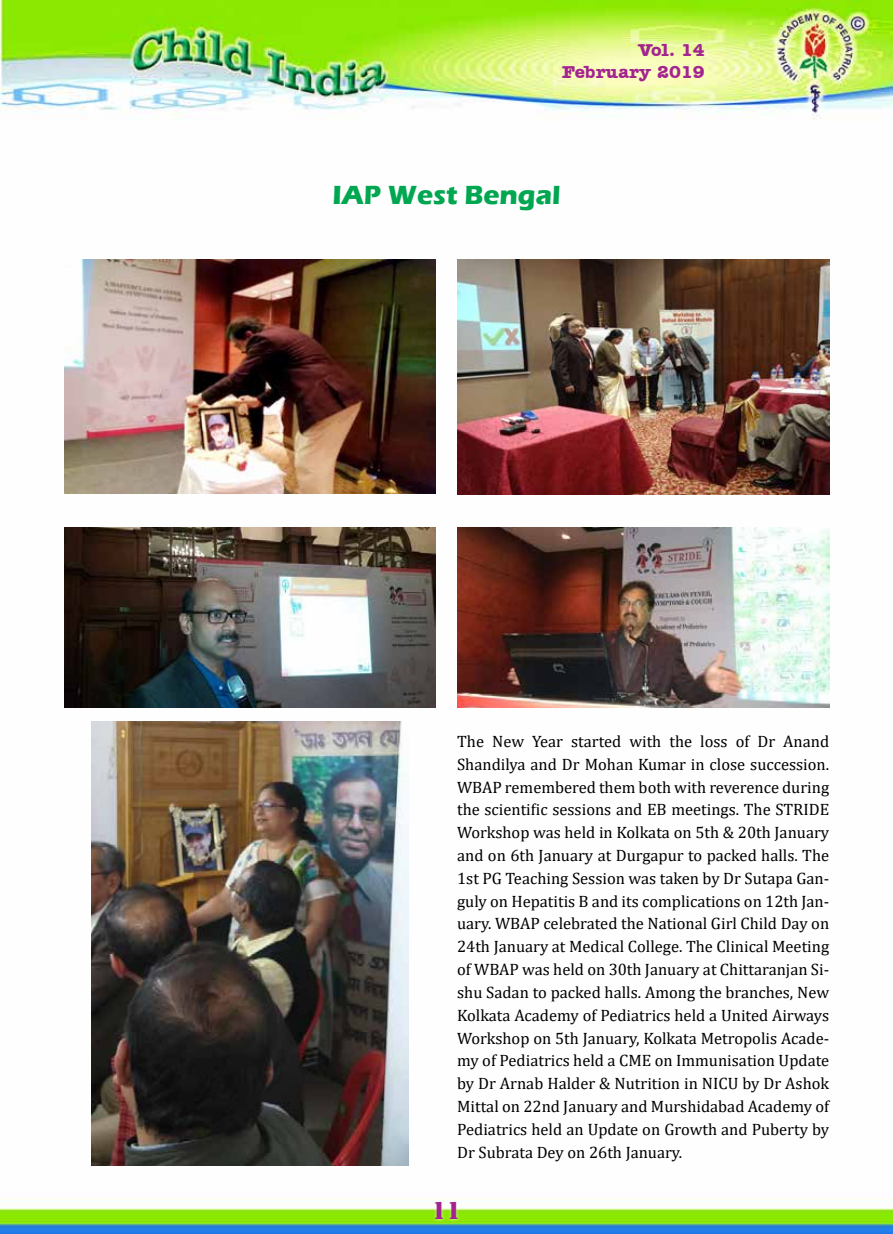
<style>
.page{position:relative;width:893px;height:1234px;background:#fff}
.page>*{position:absolute;margin:0;border:0;box-sizing:border-box;transform-origin:0 0}
.t1{font:700 27px "Eras ITC";color:#00a750}
.t2{font:25.5px "Army";color:#a3238f}
.t3{font:700 18px/21.6px "Amer Typewriter IT Cby BT";color:#a3238f;text-align:right}
.t4{font:16.5px/22.8px "Cambria";color:#000;text-align:justify}
</style>
<div class="page">
<img style="left:0;top:0;width:893px;height:1233px">
<div style="left:432px;top:1198px;width:29px;height:23px;background:#fff;opacity:.75"></div>
<img style="left:64px;top:260px;width:372px;height:234px">
<img style="left:457px;top:527px;width:372px;height:180px">
<img style="left:457px;top:260px;width:372px;height:234px">
<img style="left:64px;top:527px;width:372px;height:180px">
<img style="left:92px;top:721px;width:316px;height:444px">
<p class="t3" style="left:562px;top:39px;width:144px">Vol. 14<br>February 2019</p>
<p class="t3" style="left:650px;top:39px;width:56px">Vol. 1</p>
<p class="t3" style="left:570px;top:60px;width:37px">Jan</p>
<p class="t3" style="left:693px;top:60px;width:13px">8</p>
<h1 class="t1" style="left:333px;top:179px;width:229px">IAP West Bengal</h1>
<p class="t4" style="left:457px;top:729px;width:374px">The New Year started with the loss of Dr Anand Shandilya and Dr Mohan Kumar in close succession.<br>WBAP remembered them both with reverence during the scientific sessions and EB meetings. The STRIDE Workshop was held in Kolkata on 5th &amp; 20th January and on 6th January at Durgapur to packed halls. The 1st PG Teaching Session was taken by Dr Sutapa Gan&shy;guly on Hepatitis B and its complications on 12th Jan&shy;uary. WBAP celebrated the National Girl Child Day on 24th January at Medical College. The Clinical Meeting of WBAP was held on 30th January at Chittaranjan Si&shy;shu Sadan to packed halls. Among the branches, New Kolkata Academy of Pediatrics held a United Airways Workshop on 5th January, Kolkata Metropolis Acade&shy;my of Pediatrics held a CME on Immunisation Update by Dr Arnab Halder &amp; Nutrition in NICU by Dr Ashok Mittal on 22nd January and Murshidabad Academy of Pediatrics held an Update on Growth and Puberty by Dr Subrata Dey on 26th January.</p>
<h2 class="t2" style="left:432px;top:1195px;width:31px">11</h2>
</div>
